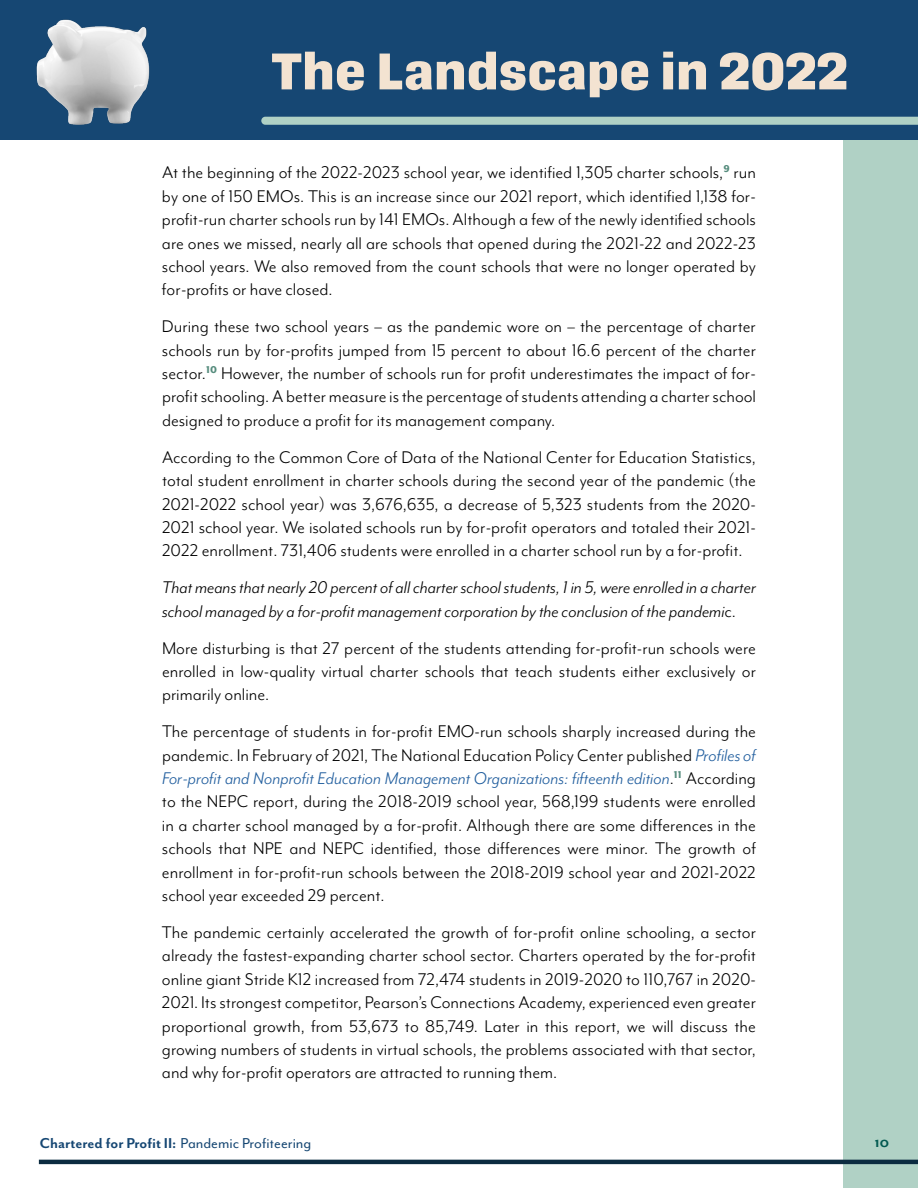
<style>
.page{position:relative;width:918px;height:1188px;background:#fff}
.page>*{position:absolute;margin:0;border:0;box-sizing:border-box;transform-origin:0 0}
.t1{font:800 51px "Protipo Wide";color:#f3e3d1}
.t2{font:19.5px/23.4px "Mr Eaves Mod OT";color:#000;text-align:justify}
.t3{font:italic 19.5px/23.4px "Mr Eaves Mod OT";color:#000}
.t4{font:700 16.5px "Mr Eaves San OT";color:#164773}
.t5{font:700 16.5px "Mr Eaves San OT";color:#025951}
.s1{font-style:normal}
.s2{font-style:italic;color:#215e9e}
.s3{font-family:"Mr Eaves Mod OT";font-weight:400}
</style>
<div class="page">
<div style="left:844px;top:130px;width:74px;height:1058px;background:#b0d1c5"></div>
<div style="left:0;top:0;width:918px;height:140px;background:#164773"></div>
<hr style="left:39px;top:1160px;width:879px;height:4px;background:#0b2b40">
<svg style="left:261px;top:117px;width:657px;height:8px;background:#abccc2"></svg>
<img style="left:36px;top:19px;width:114px;height:106px">
<h1 class="t1" style="left:271px;top:41px;width:578px">The Landscape in 2022</h1>
<p class="t2" style="left:162px;top:161px;width:596px">At the beginning of the 2022-2023 school year, we identified 1,305 charter schools,<sup>9</sup> run by one of 150 EMOs. This is an increase since our 2021 report, which identified 1,138 for&shy;profit-run charter schools run by 141 EMOs. Although a few of the newly identified schools are ones we missed, nearly all are schools that opened during the 2021-22 and 2022-23 school years. We also removed from the count schools that were no longer operated by for-profits or have closed.</p>
<p class="t2" style="left:162px;top:315px;width:596px">During these two school years – as the pandemic wore on – the percentage of charter schools run by for-profits jumped from 15 percent to about 16.6 percent of the charter sector.<sup>10</sup> However, the number of schools run for profit underestimates the impact of for&shy;profit schooling. A better measure is the percentage of students attending a charter school designed to produce a profit for its management company.</p>
<p class="t2" style="left:162px;top:445px;width:596px">According to the Common Core of Data of the National Center for Education Statistics, total student enrollment in charter schools during the second year of the pandemic (the 2021-2022 school year) was 3,676,635, a decrease of 5,323 students from the 2020- 2021 school year. We isolated schools run by for-profit operators and totaled their 2021- 2022 enrollment. 731,406 students were enrolled in a charter school run by a for-profit.</p>
<p class="t3" style="left:162px;top:575px;width:596px">That means that nearly 20 percent of all charter school students, 1 in 5, were enrolled in a charter school managed by a for-profit management corporation by the conclusion of the pandemi<span class="s1">c.</span></p>
<p class="t2" style="left:162px;top:636px;width:596px">More disturbing is that 27 percent of the students attending for-profit-run schools were enrolled in low-quality virtual charter schools that teach students either exclusively or primarily online.</p>
<p class="t2" style="left:162px;top:720px;width:596px">The percentage of students in for-profit EMO-run schools sharply increased during the pandemic. In February of 2021, The National Education Policy Center published <span class="s2">Profiles of For-profit and Nonprofit Education Management Organizations: fifteenth edition</span>.<sup>11</sup> According to the NEPC report, during the 2018-2019 school year, 568,199 students were enrolled in a charter school managed by a for-profit. Although there are some differences in the schools that NPE and NEPC identified, those differences were minor. The growth of enrollment in for-profit-run schools between the 2018-2019 school year and 2021-2022 school year exceeded 29 percent.</p>
<p class="t2" style="left:162px;top:920px;width:596px">The pandemic certainly accelerated the growth of for-profit online schooling, a sector already the fastest-expanding charter school sector. Charters operated by the for-profit online giant Stride K12 increased from 72,474 students in 2019-2020 to 110,767 in 2020- 2021. Its strongest competitor, Pearson’s Connections Academy, experienced even greater proportional growth, from 53,673 to 85,749. Later in this report, we will discuss the growing numbers of students in virtual schools, the problems associated with that sector, and why for-profit operators are attracted to running them.</p>
<p class="t4" style="left:40px;top:1134px;width:273px">Chartered for Profit II: <span class="s3">Pandemic Profiteering</span></p>
<p class="t5" style="left:875px;top:1133px;width:16px">10</p>
</div>
